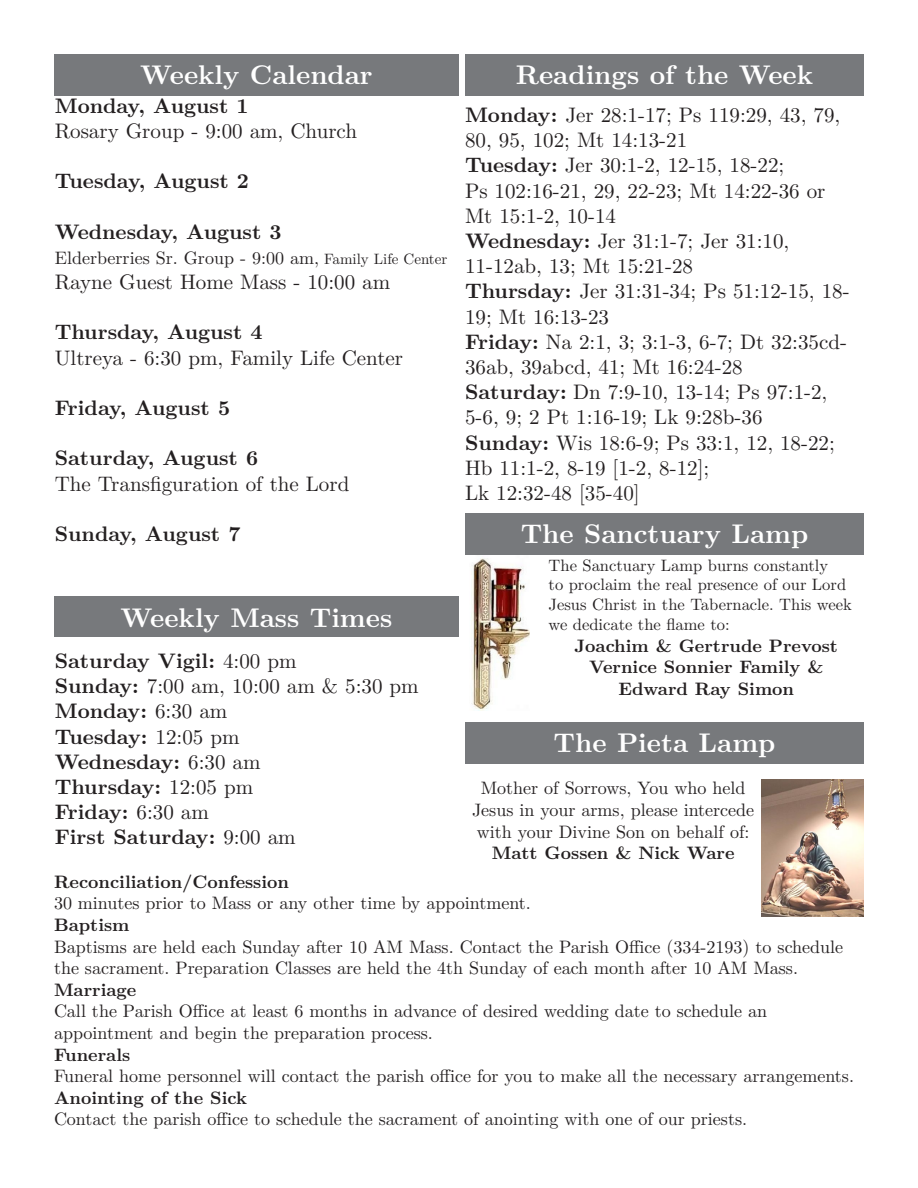
<style>
.page{position:relative;width:918px;height:1188px;background:#fff}
.page>*{position:absolute;margin:0;border:0;box-sizing:border-box;transform-origin:0 0}
.t1{font:700 27px "LM Roman 10";color:#fff}
.t2{font:21px/25.2px "LM Roman 10";color:#231f20}
.t3{font:700 21px/25.2px "LM Roman 10";color:#231f20}
.t4{font:18px/21.6px "LM Roman 10";color:#231f20}
.t5{font:700 18px/21.6px "LM Roman 10";color:#231f20;text-align:center}
.t6{font:16.5px/19.8px "LM Roman 10";color:#231f20}
.s1{font-size:15px}
.s2{font-weight:700}
.s3{font-weight:400}
</style>
<div class="page">
<div style="left:54px;top:54px;width:405px;height:41px;background:#77797c"></div>
<div style="left:54px;top:597px;width:405px;height:40px;background:#77797c"></div>
<div style="left:465px;top:54px;width:399px;height:41px;background:#77797c"></div>
<img style="left:761px;top:780px;width:103px;height:136px">
<img style="left:471px;top:558px;width:58px;height:152px">
<div style="left:465px;top:513px;width:399px;height:41px;background:#77797c"></div>
<div style="left:465px;top:722px;width:399px;height:41px;background:#77797c"></div>
<h1 class="t1" style="left:140px;top:54px;width:234px">Weekly Calendar</h1>
<p class="t3" style="left:55px;top:91px;width:195px">Monday, August 1</p>
<p class="t2" style="left:55px;top:116px;width:304px">Rosary Group - 9:00 am, Church</p>
<p class="t3" style="left:55px;top:167px;width:196px">Tuesday, August 2</p>
<p class="t3" style="left:55px;top:217px;width:228px">Wednesday, August 3</p>
<p class="t4" style="left:55px;top:246px;width:394px">Elderberries Sr. Group - 9:00 am, <span class="s1">Family Life Center</span></p>
<p class="t2" style="left:55px;top:268px;width:337px">Rayne Guest Home Mass - 10:00 am</p>
<p class="t3" style="left:55px;top:318px;width:209px">Thursday, August 4</p>
<p class="t2" style="left:55px;top:343px;width:350px">Ultreya - 6:30 pm, Family Life Center</p>
<p class="t3" style="left:55px;top:394px;width:177px">Friday, August 5</p>
<p class="t3" style="left:55px;top:444px;width:205px">Saturday, August 6</p>
<p class="t2" style="left:55px;top:469px;width:296px">The Transfiguration of the Lord</p>
<p class="t3" style="left:55px;top:520px;width:187px">Sunday, August 7</p>
<h1 class="t1" style="left:516px;top:54px;width:299px">Readings of the Week</h1>
<p class="t2" style="left:465px;top:101px;width:386px"><span class="s2">Monday:</span> Jer 28:1-17; Ps 119:29, 43, 79,<br>80, 95, 102; Mt 14:13-21<br><span class="s2">Tuesday:</span> Jer 30:1-2, 12-15, 18-22;<br>Ps 102:16-21, 29, 22-23; Mt 14:22-36 or<br>Mt 15:1-2, 10-14<br><span class="s2">Wednesday:</span> Jer 31:1-7; Jer 31:10,<br>11-12ab, 13; Mt 15:21-28<br><span class="s2">Thursday:</span> Jer 31:31-34; Ps 51:12-15, 18-<br>19; Mt 16:13-23<br><span class="s2">Friday:</span> Na 2:1, 3; 3:1-3, 6-7; Dt 32:35cd-<br>36ab, 39abcd, 41; Mt 16:24-28<br><span class="s2">Saturday:</span> Dn 7:9-10, 13-14; Ps 97:1-2,<br>5-6, 9; 2 Pt 1:16-19; Lk 9:28b-36<br><span class="s2">Sunday:</span> Wis 18:6-9; Ps 33:1, 12, 18-22;<br>Hb 11:1-2, 8-19 [1-2, 8-12];<br>Lk 12:32-48 [35-40]</p>
<h1 class="t1" style="left:521px;top:513px;width:289px">The Sanctuary Lamp</h1>
<p class="t6" style="left:549px;top:554px;width:305px">The Sanctuary Lamp burns constantly<br>to proclaim the real presence of our Lord Jesus Christ in the Tabernacle. This week we dedicate the flame to:</p>
<p class="t5" style="left:575px;top:633px;width:265px">Joachim &amp; Gertrude Prevost<br>Vernice Sonnier Family &amp;<br>Edward Ray Simon</p>
<h1 class="t1" style="left:121px;top:596px;width:273px">Weekly Mass Times</h1>
<p class="t3" style="left:55px;top:647px;width:366px">Saturday Vigil: <span class="s3">4:00 pm<br></span>Sunday: <span class="s3">7:00 am, 10:00 am &amp; 5:30 pm<br></span>Monday: <span class="s3">6:30 am<br></span>Tuesday: <span class="s3">12:05 pm<br></span>Wednesday: <span class="s3">6:30 am<br></span>Thursday: <span class="s3">12:05 pm<br></span>Friday: <span class="s3">6:30 am<br></span>First Saturday: <span class="s3">9:00 am</span></p>
<p class="t5" style="left:54px;top:869px;width:237px">Reconciliation/Confession</p>
<p class="t4" style="left:54px;top:891px;width:478px">30 minutes prior to Mass or any other time by appointment.</p>
<p class="t5" style="left:54px;top:913px;width:77px">Baptism</p>
<p class="t4" style="left:54px;top:934px;width:791px">Baptisms are held each Sunday after 10 AM Mass. Contact the Parish Office (334-2193) to schedule the sacrament. Preparation Classes are held the 4th Sunday of each month after 10 AM Mass.</p>
<p class="t5" style="left:54px;top:977px;width:84px">Marriage</p>
<p class="t4" style="left:54px;top:999px;width:715px">Call the Parish Office at least 6 months in advance of desired wedding date to schedule an appointment and begin the preparation process.</p>
<p class="t5" style="left:54px;top:1042px;width:78px">Funerals</p>
<p class="t4" style="left:54px;top:1064px;width:802px">Funeral home personnel will contact the parish office for you to make all the necessary arrangements.</p>
<p class="t5" style="left:54px;top:1085px;width:194px">Anointing of the Sick</p>
<p class="t4" style="left:54px;top:1107px;width:695px">Contact the parish office to schedule the sacrament of anointing with one of our priests.</p>
<h1 class="t1" style="left:554px;top:722px;width:223px">The Pieta Lamp</h1>
<p class="t4" style="left:472px;top:776px;width:284px;text-align:center">Mother of Sorrows, You who held<br>Jesus in your arms, please intercede with your Divine Son on behalf of:</p>
<p class="t5" style="left:492px;top:841px;width:244px">Matt Gossen &amp; Nick Ware</p>
</div>
